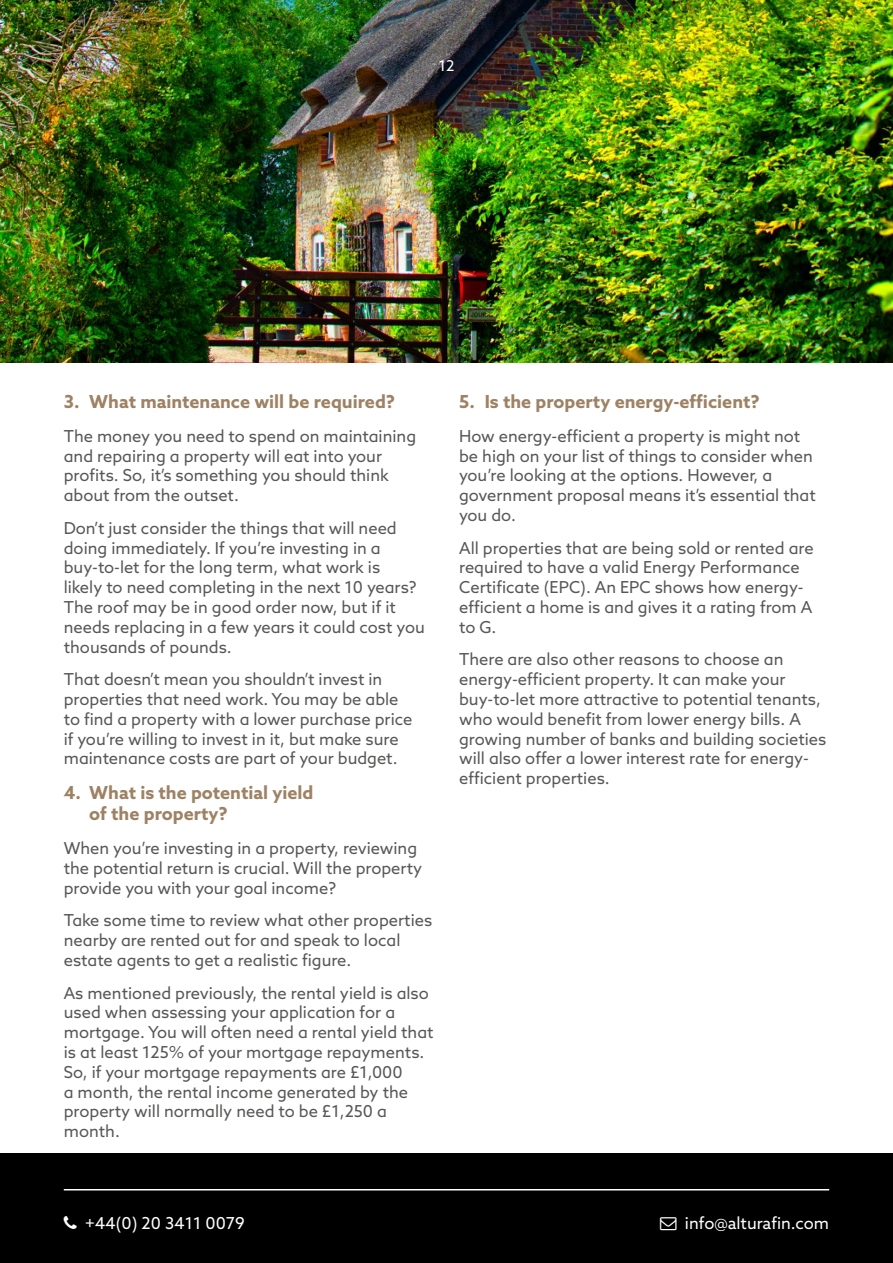
<style>
.page{position:relative;width:893px;height:1263px;background:#fff}
.page>*{position:absolute;margin:0;border:0;box-sizing:border-box;transform-origin:0 0}
.t1{font:700 18px/21.6px "Azo Sans";color:#9d8264}
.t2{font:16.5px/19.8px "Azo Sans";color:#575756}
.t3{font:16.5px "Azo Sans";color:#fff}
.t4{font:15px "Azo Sans";color:#fff}
</style>
<div class="page">
<img style="left:0;top:0;width:893px;height:362px">
<div style="left:0;top:1153px;width:893px;height:110px;background:#000"></div>
<hr style="left:64px;top:1189px;width:765px;height:1px;background:#fff">
<p class="t4" style="left:438px;top:56px;width:18px">12</p>
<p class="t1" style="left:64px;top:390px;width:333px">3. What maintenance will be required?</p>
<p class="t2" style="left:64px;top:426px;width:354px">The money you need to spend on maintaining and repairing a property will eat into your profits. So, it’s something you should think about from the outset.</p>
<p class="t2" style="left:64px;top:518px;width:363px">Don’t just consider the things that will need doing immediately. If you’re investing in a buy-to-let for the long term, what work is<br>likely to need completing in the next 10 years?<br>The roof may be in good order now, but if it needs replacing in a few years it could cost you thousands of pounds.</p>
<p class="t2" style="left:64px;top:669px;width:350px">That doesn’t mean you shouldn’t invest in properties that need work. You may be able to find a property with a lower purchase price if you’re willing to invest in it, but make sure maintenance costs are part of your budget.</p>
<p class="t1" style="left:89px;top:781px;width:226px;text-indent:-26px">4. What is the potential yield of the property?</p>
<p class="t2" style="left:64px;top:838px;width:360px">When you’re investing in a property, reviewing the potential return is crucial. Will the property provide you with your goal income?</p>
<p class="t2" style="left:64px;top:910px;width:370px">Take some time to review what other properties nearby are rented out for and speak to local estate agents to get a realistic figure.</p>
<p class="t2" style="left:64px;top:982px;width:371px">As mentioned previously, the rental yield is also used when assessing your application for a mortgage. You will often need a rental yield that is at least 125% of your mortgage repayments.<br>So, if your mortgage repayments are £1,000<br>a month, the rental income generated by the property will normally need to be £1,250 a month.</p>
<p class="t1" style="left:459px;top:390px;width:302px">5. Is the property energy-efficient?</p>
<p class="t2" style="left:459px;top:426px;width:358px">How energy-efficient a property is might not be high on your list of things to consider when you’re looking at the options. However, a government proposal means it’s essential that you do.</p>
<p class="t2" style="left:459px;top:537px;width:356px">All properties that are being sold or rented are required to have a valid Energy Performance Certificate (EPC). An EPC shows how energy&shy;efficient a home is and gives it a rating from A to G.</p>
<p class="t2" style="left:459px;top:649px;width:369px">There are also other reasons to choose an energy-efficient property. It can make your buy-to-let more attractive to potential tenants, who would benefit from lower energy bills. A growing number of banks and building societies will also offer a lower interest rate for energy&shy;efficient properties.</p>
<p class="t3" style="left:85px;top:1212px;width:161px">+44(0) 20 3411 0079</p>
<p class="t3" style="left:685px;top:1212px;width:146px">info@alturafin.com</p>
</div>
